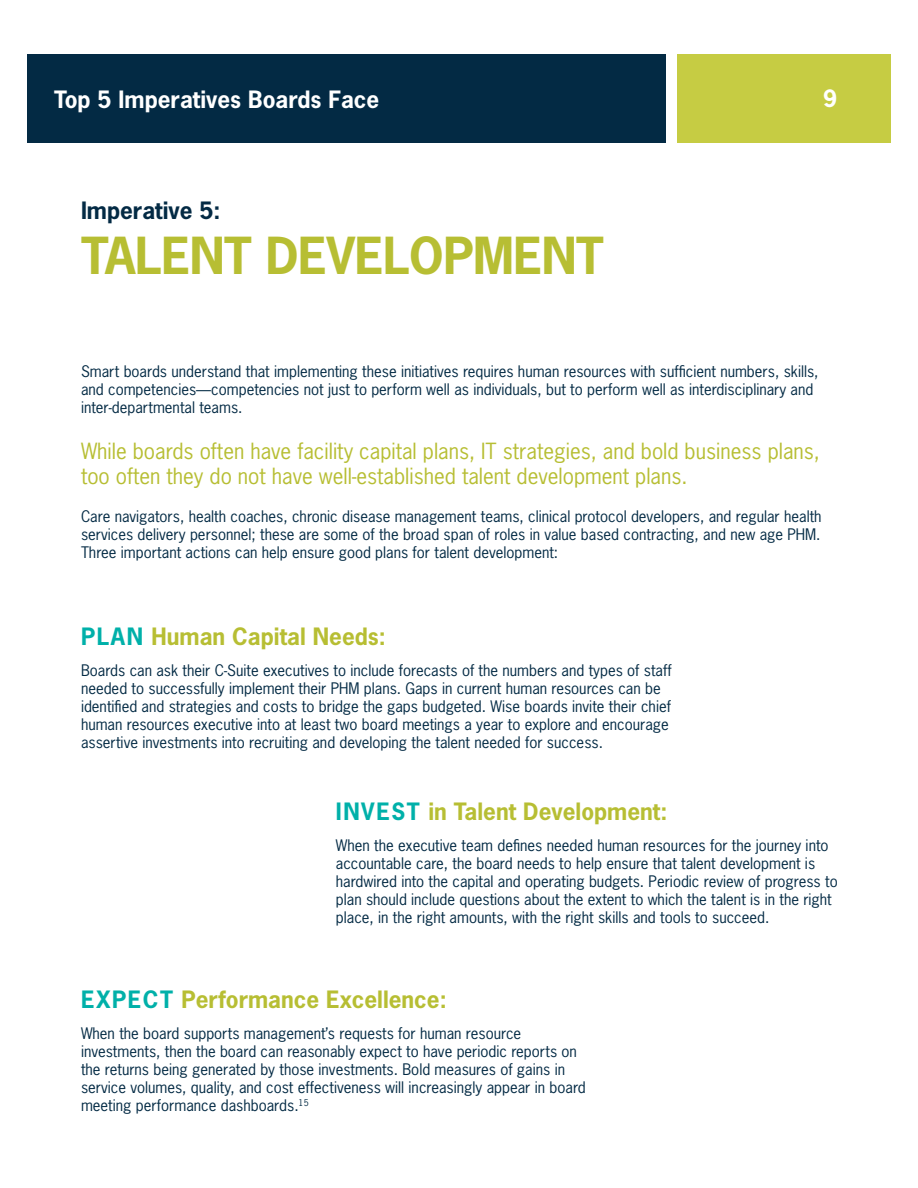
<style>
.page{position:relative;width:918px;height:1188px;background:#fff}
.page>*{position:absolute;margin:0;border:0;box-sizing:border-box;transform-origin:0 0}
.t1{font:700 48px "News Gothic";letter-spacing:-.01em;color:#b7be33}
.t2{font:700 22.5px "News Gothic";color:#b7be33}
.t3{font:700 22.5px "News Gothic";color:#fff}
.t4{font:700 22.5px "News Gothic";color:#032a44}
.t5{font:21px/25.2px "News Gothic";color:#b7be33}
.t6{font:15px/18px "News Gothic";color:#032a44}
.s1{color:#00b0a9}
</style>
<div class="page">
<div style="left:0;top:54px;width:666px;height:89px;background:#032a44"></div>
<div style="left:677px;top:54px;width:241px;height:89px;background:#c6cc43"></div>
<div style="left:0;top:0;width:27px;height:1188px;background:#fff"></div>
<div style="left:891px;top:0;width:27px;height:1188px;background:#fff"></div>
<h2 class="t3" style="left:54px;top:85px;width:327px">Top 5 Imperatives Boards Face</h2>
<h2 class="t3" style="left:823px;top:84px;width:15px">9</h2>
<h2 class="t4" style="left:81px;top:196px;width:141px">Imperative 5:</h2>
<h1 class="t1" style="left:81px;top:224px;width:524px">TALENT DEVELOPMENT</h1>
<p class="t6" style="left:81px;top:362px;width:739px">Smart boards understand that implementing these initiatives requires human resources with sufficient numbers, skills, and competencies—competencies not just to perform well as individuals, but to perform well as interdisciplinary and inter-departmental teams.</p>
<h3 class="t5" style="left:81px;top:438px;width:740px">While boards often have facility capital plans, IT strategies, and bold business plans, too often they do not have well-established talent development plans.</h3>
<p class="t6" style="left:81px;top:507px;width:742px;text-align:justify">Care navigators, health coaches, chronic disease management teams, clinical protocol developers, and regular health services delivery personnel; these are some of the broad span of roles in value based contracting, and new age PHM.<br>Three important actions can help ensure good plans for talent development:</p>
<h2 class="t2" style="left:81px;top:622px;width:306px"><span class="s1">PLAN</span> Human Capital Needs:</h2>
<p class="t6" style="left:81px;top:661px;width:592px">Boards can ask their C-Suite executives to include forecasts of the numbers and types of staff needed to successfully implement their PHM plans. Gaps in current human resources can be identified and strategies and costs to bridge the gaps budgeted. Wise boards invite their chief human resources executive into at least two board meetings a year to explore and encourage assertive investments into recruiting and developing the talent needed for success.</p>
<h2 class="t2" style="left:336px;top:797px;width:333px"><span class="s1">INVEST</span> in Talent Development:</h2>
<p class="t6" style="left:336px;top:836px;width:503px">When the executive team defines needed human resources for the journey into accountable care, the board needs to help ensure that talent development is hardwired into the capital and operating budgets. Periodic review of progress to plan should include questions about the extent to which the talent is in the right place, in the right amounts, with the right skills and tools to succeed.</p>
<h2 class="t2" style="left:81px;top:985px;width:367px"><span class="s1">EXPECT</span> Performance Excellence:</h2>
<p class="t6" style="left:81px;top:1024px;width:506px">When the board supports management’s requests for human resource investments, then the board can reasonably expect to have periodic reports on the returns being generated by those investments. Bold measures of gains in service volumes, quality, and cost effectiveness will increasingly appear in board meeting performance dashboards.<sup>15</sup></p>
</div>
